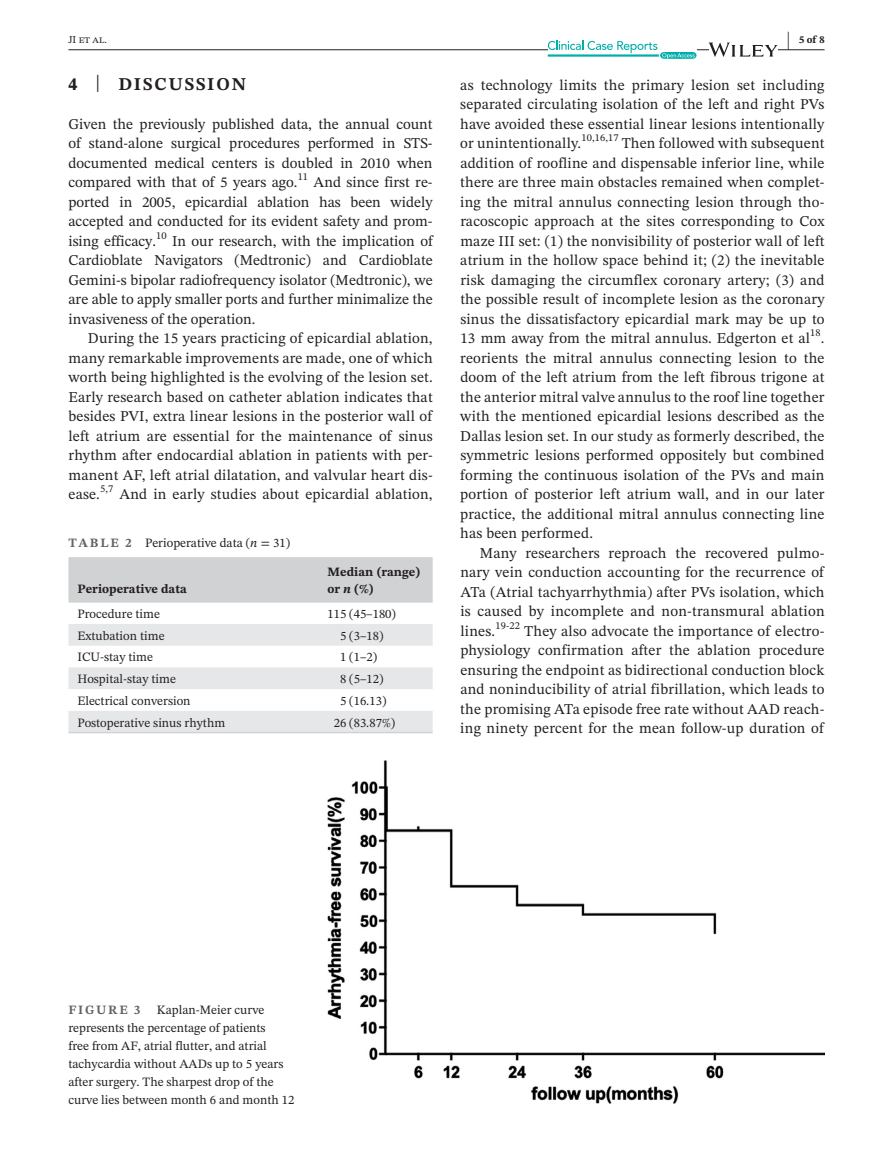
<style>
.page{position:relative;width:893px;height:1174px;background:#fff}
.page>*{position:absolute;margin:0;border:0;box-sizing:border-box;transform-origin:0 0}
.t1{font:700 21px "STIX Two Text";color:#231f20;scale:.42 1}
.t2{font:700 18px "STIX Two Text";letter-spacing:.1em;color:#231f20}
.t3{font:15px/19.5px "STIX Two Text";letter-spacing:.01em;color:#231f20;text-align:justify}
.t4{font:12.75px/18px "STIX Two Text";color:#231f20}
.t5{font:700 12.75px/17.2px "STIX Two Text";color:#231f20}
.t6{font:700 12.75px "STIX Two Text";letter-spacing:.14em;color:#636366}
.t7{font:10.5px "STIX Two Text";color:#231f20}
.t8{font:700 10.5px "STIX Two Text";color:#231f20}
.s1{font-weight:400;font-size:23.7px}
.s2{font-weight:700;color:#636366}
.s3{font-style:italic}
</style>
<div class="page">
<hr style="left:68px;top:49px;width:756px;height:1px;background:#231f20">
<svg style="left:548px;top:41px;width:148px;height:18px"></svg>
<svg style="left:709px;top:43px;width:68px;height:14px"></svg>
<div style="left:68px;top:557px;width:365px;height:45px;background:#d1d2d4"></div>
<svg style="left:68px;top:624px;width:365px;height:108px"></svg>
<hr style="left:68px;top:732px;width:250px;height:1px;background:#d1d2d4">
<hr style="left:318px;top:732px;width:115px;height:1px;background:#d1d2d4">
<img style="left:327px;top:760px;width:497px;height:344px">
<h1 class="t1" style="left:787px;top:24px;width:8px">|</h1>
<p class="t7" style="left:68px;top:32px;width:40px">JI et al.</p>
<p class="t8" style="left:799px;top:32px;width:27px">5 of 8</p>
<p class="t2" style="left:68px;top:71px;width:179px">4 <span class="s1">|</span> DISCUSSION</p>
<p class="t3" style="left:68px;top:114px;width:366px">Given the previously published data, the annual count of stand-alone surgical procedures performed in STS&shy;documented medical centers is doubled in 2010 when compared with that of 5 years ago.</p>
<p class="t3" style="left:460px;top:75px;width:366px">as technology limits the primary lesion set including separated circulating isolation of the left and right PVs have avoided these essential linear lesions intentionally or unintentionally.<sup>10,16,17</sup> Then followed with subsequent addition of roofline and dispensable inferior line, while there are three main obstacles remained when complet&shy;ing the mitral annulus connecting lesion through tho&shy;racoscopic approach at the sites corresponding to Cox maze III set: (1) the nonvisibility of posterior wall of left atrium in the hollow space behind it; (2) the inevitable risk damaging the circumflex coronary artery; (3) and the possible result of incomplete lesion as the coronary sinus the dissatisfactory epicardial mark may be up to 13 mm away from the mitral annulus. Edgerton et al</p>
<p class="t7" style="left:298px;top:169px;width:12px">11</p>
<p class="t3" style="left:68px;top:172px;width:366px;text-indent:245px">And since first re&shy;ported in 2005, epicardial ablation has been widely accepted and conducted for its evident safety and prom&shy;ising efficacy.</p>
<p class="t7" style="left:156px;top:228px;width:12px">10</p>
<p class="t3" style="left:68px;top:231px;width:366px;text-indent:104px">In our research, with the implication of Cardioblate Navigators (Medtronic) and Cardioblate Gemini-s bipolar radiofrequency isolator (Medtronic), we are able to apply smaller ports and further minimalize the invasiveness of the operation.</p>
<p class="t3" style="left:68px;top:328px;width:366px;text-indent:19px">During the 15 years practicing of epicardial ablation, many remarkable improvements are made, one of which worth being highlighted is the evolving of the lesion set.<br>Early research based on catheter ablation indicates that besides PVI, extra linear lesions in the posterior wall of left atrium are essential for the maintenance of sinus rhythm after endocardial ablation in patients with per&shy;manent AF, left atrial dilatation, and valvular heart dis&shy;ease.</p>
<p class="t7" style="left:810px;top:325px;width:12px">18</p>
<p class="t3" style="left:460px;top:328px;width:366px;text-indent:361px">. reorients the mitral annulus connecting lesion to the doom of the left atrium from the left fibrous trigone at the anterior mitral valve annulus to the roof line together with the mentioned epicardial lesions described as the Dallas lesion set. In our study as formerly described, the symmetric lesions performed oppositely but combined forming the continuous isolation of the PVs and main portion of posterior left atrium wall, and in our later practice, the additional mitral annulus connecting line has been performed.</p>
<p class="t3" style="left:460px;top:543px;width:366px;text-indent:19px">Many researchers reproach the recovered pulmo&shy;nary vein conduction accounting for the recurrence of ATa (Atrial tachyarrhythmia) after PVs isolation, which is caused by incomplete and non-transmural ablation lines.</p>
<p class="t7" style="left:100px;top:481px;width:15px">5,7</p>
<p class="t3" style="left:119px;top:484px;width:315px">And in early studies about epicardial ablation,</p>
<p class="t4" style="left:68px;top:534px;width:223px"><span class="s2">TABLE 2</span> Perioperative data (<span class="s3">n</span> = 31)</p>
<p class="t5" style="left:77px;top:581px;width:111px">Perioperative data</p>
<p class="t5" style="left:327px;top:563px;width:95px">Median (range) or <span class="s3">n</span> (%)</p>
<p class="t4" style="left:77px;top:604px;width:84px">Procedure time</p>
<p class="t4" style="left:327px;top:604px;width:70px">115 (45–180)</p>
<p class="t4" style="left:77px;top:626px;width:89px">Extubation time</p>
<p class="t4" style="left:340px;top:626px;width:45px">5 (3–18)</p>
<p class="t4" style="left:77px;top:648px;width:77px">ICU-stay time</p>
<p class="t4" style="left:340px;top:648px;width:39px">1 (1–2)</p>
<p class="t4" style="left:77px;top:670px;width:100px">Hospital-stay time</p>
<p class="t4" style="left:340px;top:670px;width:45px">8 (5–12)</p>
<p class="t4" style="left:77px;top:691px;width:115px">Electrical conversion</p>
<p class="t4" style="left:340px;top:691px;width:48px">5 (16.13)</p>
<p class="t4" style="left:77px;top:713px;width:149px">Postoperative sinus rhythm</p>
<p class="t4" style="left:334px;top:713px;width:63px">26 (83.87%)</p>
<p class="t7" style="left:495px;top:618px;width:26px">19-22</p>
<p class="t3" style="left:460px;top:621px;width:366px;text-indent:64px">They also advocate the importance of electro&shy;physiology confirmation after the ablation procedure ensuring the endpoint as bidirectional conduction block and noninducibility of atrial fibrillation, which leads to the promising ATa episode free rate without AAD reach&shy;ing ninety percent for the mean follow-up duration of</p>
<p class="t4" style="left:68px;top:1000px;width:227px;text-indent:88px">Kaplan-Meier curve represents the percentage of patients<br>free from AF, atrial flutter, and atrial tachycardia without AADs up to 5 years after surgery. The sharpest drop of the curve lies between month 6 and month 12</p>
<p class="t6" style="left:68px;top:1000px;width:74px">FIGURE 3</p>
</div>
